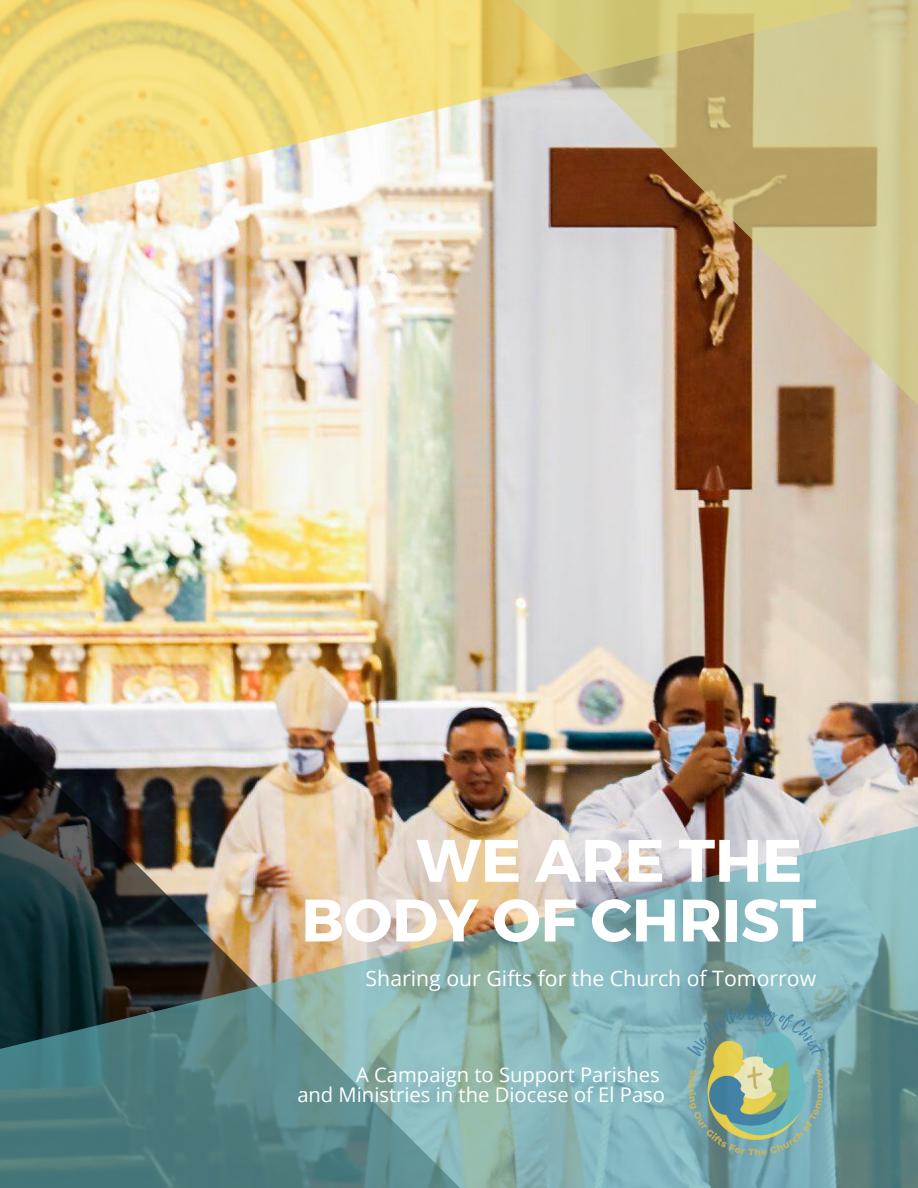
<style>
.page{position:relative;width:918px;height:1188px;background:#fff}
.page>*{position:absolute;margin:0;border:0;box-sizing:border-box;transform-origin:0 0}
.t1{font:700 59.85px "Montserrat";color:#fff}
.t2{font:21.3px "Open Sans";color:#fff}
.t3{font:20.25px "Open Sans";color:#fff}
</style>
<div class="page">
<img style="left:0;top:306px;width:918px;height:480px">
<img style="left:0;top:487px;width:651px;height:299px">
<svg style="left:0;top:0;width:322px;height:306px;background:#edda9b"></svg>
<img style="left:322px;top:0;width:596px;height:701px">
<img style="left:0;top:786px;width:918px;height:402px">
<img style="left:675px;top:999px;width:162px;height:162px">
<p class="t1" style="left:416px;top:822px;width:388px">WE ARE THE</p>
<p class="t1" style="left:301px;top:881px;width:516px">BODY OF CHRIST</p>
<p class="t2" style="left:366px;top:963px;width:452px">Sharing our Gifts for the Church of Tomorrow</p>
<p class="t3" style="left:356px;top:1060px;width:305px">A Campaign to Support Parishes</p>
<p class="t3" style="left:297px;top:1080px;width:369px">and Ministries in the Diocese of El Paso</p>
</div>
